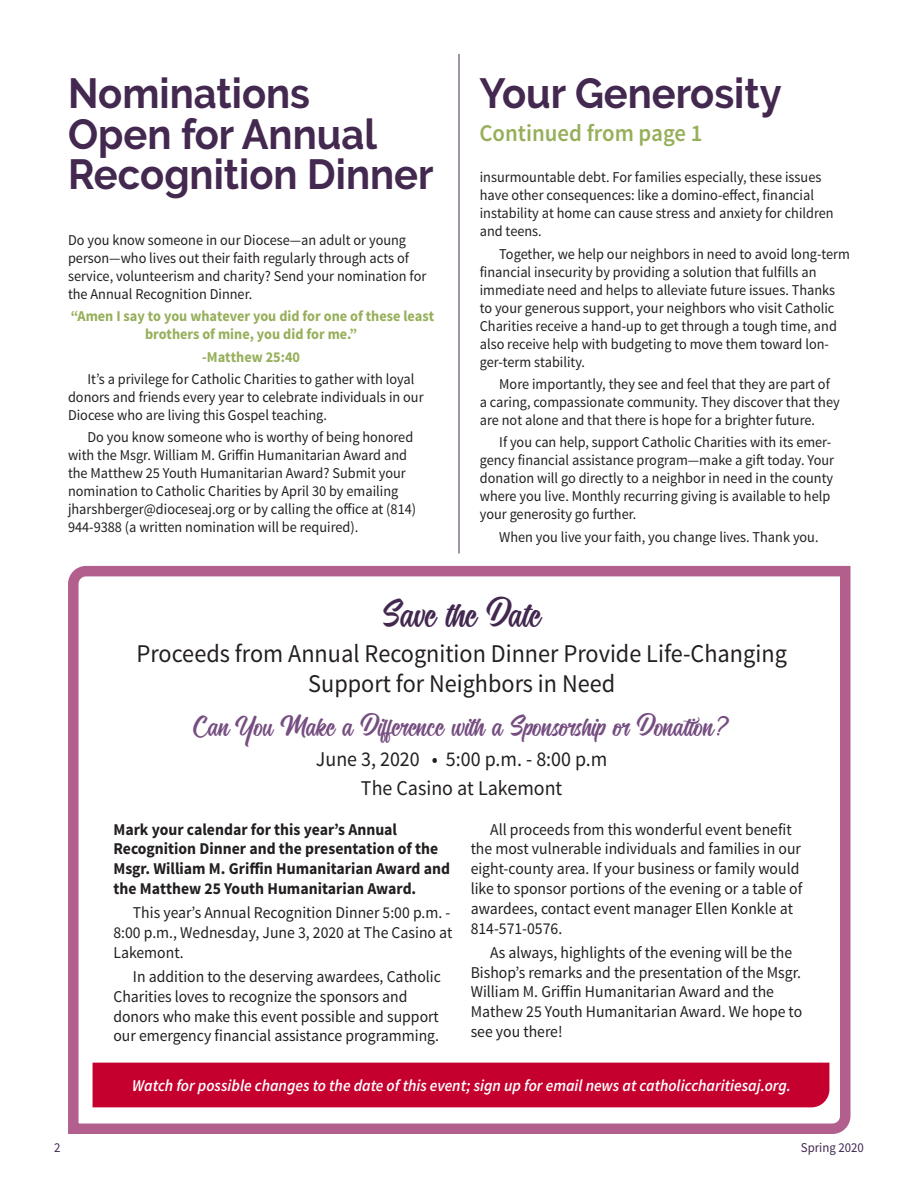
<style>
.page{position:relative;width:918px;height:1188px;background:#fff}
.page>*{position:absolute;margin:0;border:0;box-sizing:border-box;transform-origin:0 0}
._1_Body_Text{font:43.5px "Candelion";color:#432850;scale:.95 1}
._2_Headline{font:700 42px/40.5px "Raleway";color:#432850;scale:.95 1}
._1_Body_Text-2{font:33px "Candelion";color:#764e81;scale:.95 1}
._1_Body_Text-3{font:25.5px/30.6px "Source Sans Pro";color:#231f20;text-align:center;scale:.95 1}
._2_Headline-2{font:600 24px "Source Sans Pro";color:#96af5a;scale:.95 1}
._1_Body_Text-4{font:21px "Source Sans Pro";color:#231f20;scale:.95 1}
._1_Body_Text-5{font:16.5px/19.8px "Source Sans Pro";color:#231f20;scale:.95 1}
._1_Body_Text-6{font:700 16.5px/19.8px "Source Sans Pro";color:#231f20;scale:.95 1}
._1_Body_Text-7{font:italic 600 16.5px "Source Sans Pro";color:#fff;scale:.95 1}
._1_Body_Text-8{font:15px/18px "Source Sans Pro";color:#231f20;scale:.95 1}
._1_Body_Text-9{font:700 15px/18px "Source Sans Pro";color:#96af5a;text-align:center;scale:.95 1}
.t1{font:13.5px "Source Sans Pro";color:#432850;scale:.95 1}
</style>
<div class="page">
<svg style="left:68px;top:565px;width:783px;height:569px"></svg>
<hr style="left:459px;top:54px;width:1px;height:500px;background:#432850">
<div style="left:93px;top:1063px;width:736px;height:44px;background:#c5002e"></div>
<p class="_2_Headline" style="left:68px;top:74px;width:386px">Nominations<br>Open for Annual<br>Recognition Dinner</p>
<p class="_2_Headline" style="left:480px;top:74px;width:320px">Your Generosity</p>
<p class="_2_Headline-2" style="left:480px;top:118px;width:236px">Continued from page 1</p>
<p class="_1_Body_Text-8" style="left:480px;top:169px;width:374px">insurmountable debt. For families especially, these issues have other consequences: like a domino‑effect, financial instability at home can cause stress and anxiety for children and teens.</p>
<p class="_1_Body_Text-8" style="left:480px;top:245px;width:391px;text-indent:19px">Together, we help our neighbors in need to avoid long‑term financial insecurity by providing a solution that fulfills an immediate need and helps to alleviate future issues. Thanks to your generous support, your neighbors who visit Catholic Charities receive a hand‑up to get through a tough time, and also receive help with budgeting to move them toward lon‑ ger‑term stability.</p>
<p class="_1_Body_Text-8" style="left:480px;top:375px;width:380px;text-indent:19px">More importantly, they see and feel that they are part of a caring, compassionate community. They discover that they are not alone and that there is hope for a brighter future.</p>
<p class="_1_Body_Text-8" style="left:480px;top:434px;width:375px;text-indent:19px">If you can help, support Catholic Charities with its emer‑ gency financial assistance program—make a gift today. Your donation will go directly to a neighbor in need in the county where you live. Monthly recurring giving is available to help your generosity go further.</p>
<p class="_1_Body_Text-8" style="left:499px;top:528px;width:338px">When you live your faith, you change lives. Thank you.</p>
<p class="_1_Body_Text-8" style="left:68px;top:231px;width:379px">Do you know someone in our Diocese—an adult or young person—who lives out their faith regularly through acts of service, volunteerism and charity? Send your nomination for the Annual Recognition Dinner.</p>
<p class="_1_Body_Text-9" style="left:71px;top:308px;width:384px">“Amen I say to you whatever you did for one of these least brothers of mine, you did for me.”</p>
<p class="_1_Body_Text-9" style="left:202px;top:348px;width:105px">-Matthew 25:40</p>
<p class="_1_Body_Text-8" style="left:68px;top:370px;width:376px;text-indent:19px">It’s a privilege for Catholic Charities to gather with loyal donors and friends every year to celebrate individuals in our<br>Diocese who are living this Gospel teaching.</p>
<p class="_1_Body_Text-8" style="left:68px;top:429px;width:368px;text-indent:19px">Do you know someone who is worthy of being honored with the Msgr. William M. Griffin Humanitarian Award and the Matthew 25 Youth Humanitarian Award? Submit your nomination to Catholic Charities by April 30 by emailing jharshberger@dioceseaj.org or by calling the office at (814)<br>944-9388 (a written nomination will be required).</p>
<p class="_1_Body_Text" style="left:383px;top:588px;width:168px">Save the Date</p>
<p class="_1_Body_Text-3" style="left:137px;top:638px;width:686px">Proceeds from Annual Recognition Dinner Provide Life-Changing<br>Support for Neighbors in Need</p>
<p class="_1_Body_Text-2" style="left:194px;top:707px;width:566px">Can You Make a Difference with a Sponsorship or Donation?</p>
<p class="_1_Body_Text-4" style="left:316px;top:746px;width:308px">June 3, 2020 • 5:00 p.m. - 8:00 p.m</p>
<p class="_1_Body_Text-4" style="left:361px;top:775px;width:214px">The Casino at Lakemont</p>
<p class="_1_Body_Text-6" style="left:113px;top:820px;width:356px">Mark your calendar for this year’s Annual Recognition Dinner and the presentation of the Msgr. William M. Griffin Humanitarian Award and the Matthew 25 Youth Humanitarian Award.</p>
<p class="_1_Body_Text-5" style="left:113px;top:903px;width:359px;text-indent:19px">This year’s Annual Recognition Dinner 5:00 p.m. -<br>8:00 p.m., Wednesday, June 3, 2020 at The Casino at<br>Lakemont.</p>
<p class="_1_Body_Text-5" style="left:113px;top:967px;width:346px;text-indent:19px">In addition to the deserving awardees, Catholic Charities loves to recognize the sponsors and donors who make this event possible and support our emergency financial assistance programming.</p>
<p class="_1_Body_Text-5" style="left:471px;top:820px;width:351px;text-indent:19px">All proceeds from this wonderful event benefit the most vulnerable individuals and families in our eight-county area. If your business or family would like to sponsor portions of the evening or a table of awardees, contact event manager Ellen Konkle at 814-571-0576.</p>
<p class="_1_Body_Text-5" style="left:471px;top:943px;width:351px;text-indent:19px">As always, highlights of the evening will be the Bishop’s remarks and the presentation of the Msgr.<br>William M. Griffin Humanitarian Award and the Mathew 25 Youth Humanitarian Award. We hope to see you there!</p>
<p class="_1_Body_Text-7" style="left:132px;top:1075px;width:695px">Watch for possible changes to the date of this event; sign up for email news at catholiccharitiesaj.org.</p>
<p class="t1" style="left:54px;top:1139px;width:8px">2</p>
<p class="t1" style="left:801px;top:1139px;width:68px">Spring 2020</p>
</div>
